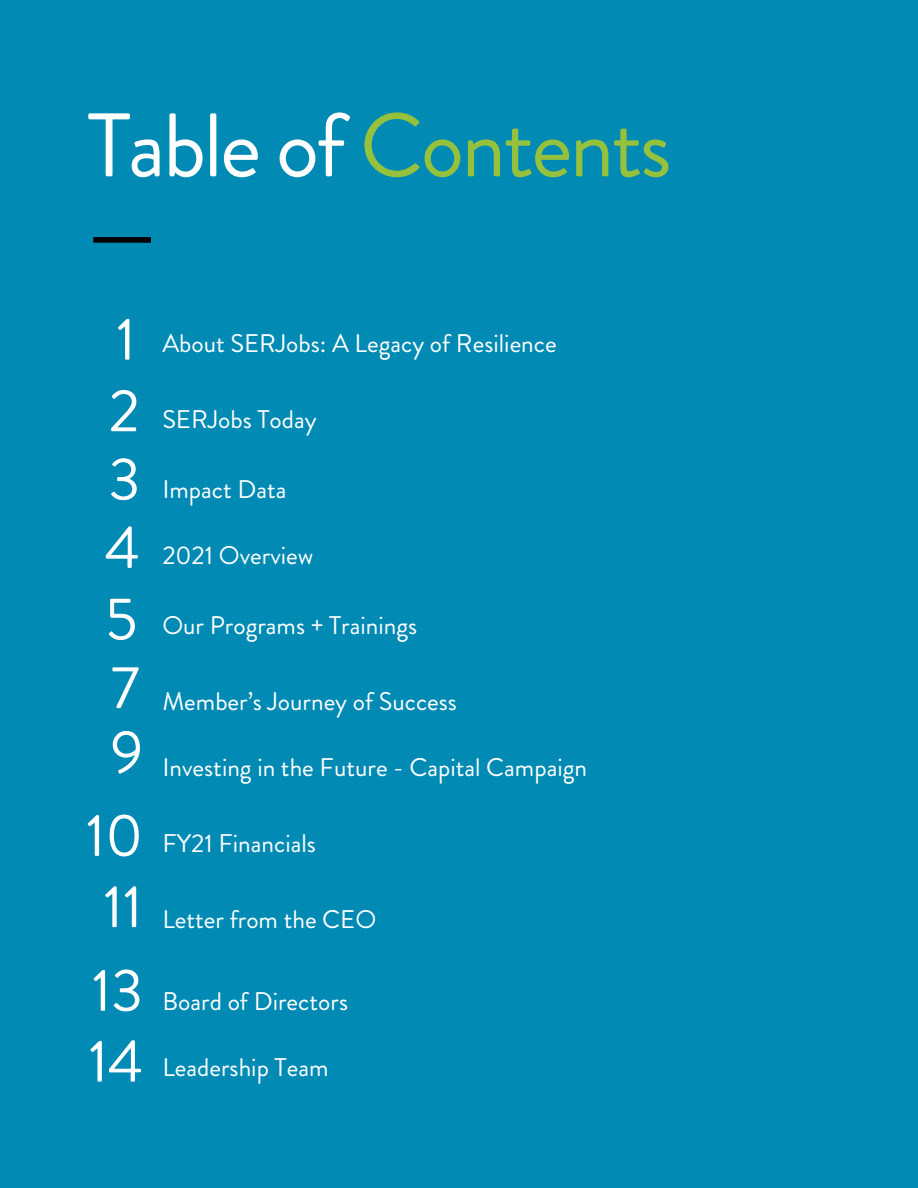
<style>
.page{position:relative;width:918px;height:1188px;background:#008ab4}
.page>*{position:absolute;margin:0;border:0;box-sizing:border-box;transform-origin:0 0}
.t1{font:90px "Brandon Grotesque";letter-spacing:-.03em;color:#95c13d}
.t2{font:59.85px "Brandon Grotesque";color:#fff}
.t3{font:25.5px "Brandon Grotesque";color:#fff}
.s1{color:#fff}
</style>
<div class="page">
<div style="left:93px;top:237px;width:58px;height:6px;background:#000"></div>
<p class="t1" style="left:88px;top:82px;width:586px"><span class="s1">Table of</span> Contents</p>
<p class="t2" style="left:116px;top:297px;width:21px">1</p>
<p class="t2" style="left:109px;top:368px;width:33px">2</p>
<p class="t2" style="left:109px;top:437px;width:33px">3</p>
<p class="t2" style="left:105px;top:505px;width:37px">4</p>
<p class="t2" style="left:105px;top:577px;width:33px">5</p>
<p class="t2" style="left:111px;top:645px;width:30px">7</p>
<p class="t2" style="left:111px;top:710px;width:34px">9</p>
<p class="t2" style="left:86px;top:793px;width:59px">10</p>
<p class="t2" style="left:103px;top:864px;width:41px">11</p>
<p class="t2" style="left:92px;top:948px;width:53px">13</p>
<p class="t2" style="left:89px;top:1019px;width:56px">14</p>
<p class="t3" style="left:162px;top:325px;width:396px">About SERJobs: A Legacy of Resilience</p>
<p class="t3" style="left:162px;top:401px;width:156px">SERJobs Today</p>
<p class="t3" style="left:162px;top:471px;width:126px">Impact Data</p>
<p class="t3" style="left:162px;top:537px;width:152px">2021 Overview</p>
<p class="t3" style="left:162px;top:607px;width:256px">Our Programs + Trainings</p>
<p class="t3" style="left:162px;top:683px;width:296px">Member’s Journey of Success</p>
<p class="t3" style="left:162px;top:749px;width:426px">Investing in the Future - Capital Campaign</p>
<p class="t3" style="left:162px;top:825px;width:155px">FY21 Financials</p>
<p class="t3" style="left:162px;top:901px;width:215px">Letter from the CEO</p>
<p class="t3" style="left:162px;top:984px;width:187px">Board of Directors</p>
<p class="t3" style="left:162px;top:1050px;width:168px">Leadership Team</p>
</div>
